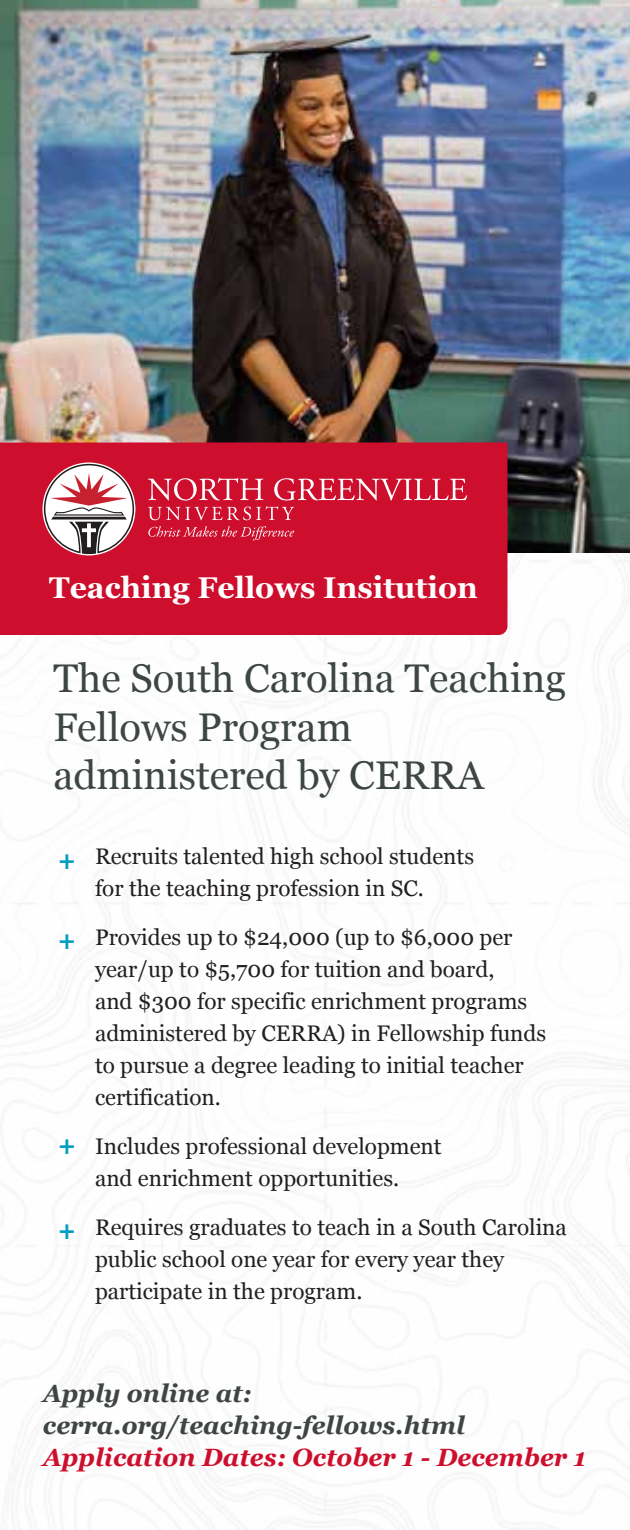
<style>
.page{position:relative;width:630px;height:1530px;background:#fff}
.page>*{position:absolute;margin:0;border:0;box-sizing:border-box;transform-origin:0 0}
.t1{font:40px/48.5px "Georgia";color:#3d4644}
.t2{font:700 30px "Georgia";color:#fff}
.t3{font:700 27.5px "Myriad Pro";color:#009ec2}
.t4{font:italic 700 25px/32px "Georgia";color:#3f4543}
.t5{font:italic 700 25px "Georgia";color:#ce0e2d}
.t6{font:22.5px/32px "Georgia";color:#231f20}
</style>
<div class="page">
<img style="left:0;top:0;width:630px;height:552px">
<div style="left:0;top:442px;width:507px;height:193px;background:#ce0e2d"></div>
<svg style="left:44px;top:464px;width:90px;height:90px"></svg>
<svg style="left:148px;top:526px;width:146px;height:14px;background:#d5324d"></svg>
<svg style="left:148px;top:478px;width:319px;height:42px;background:#d5334d"></svg>
<h2 class="t2" style="left:49px;top:565px;width:430px">Teaching Fellows Insitution</h2>
<h1 class="t1" style="left:53px;top:653px;width:514px">The South Carolina Teaching<br>Fellows Program administered by CERRA</h1>
<p class="t3" style="left:59px;top:842px;width:18px">+</p>
<p class="t3" style="left:59px;top:922px;width:18px">+</p>
<p class="t3" style="left:59px;top:1127px;width:18px">+</p>
<p class="t3" style="left:59px;top:1212px;width:18px">+</p>
<p class="t6" style="left:95px;top:840px;width:381px">Recruits talented high school students for the teaching profession in SC.</p>
<p class="t6" style="left:95px;top:921px;width:453px">Provides up to $24,000 (up to $6,000 per year/up to $5,700 for tuition and board,<br>and $300 for specific enrichment programs administered by CERRA) in Fellowship funds to pursue a degree leading to initial teacher certification.</p>
<p class="t6" style="left:95px;top:1130px;width:348px">Includes professional development and enrichment opportunities.</p>
<p class="t6" style="left:95px;top:1211px;width:473px">Requires graduates to teach in a South Carolina public school one year for every year they participate in the program.</p>
<p class="t4" style="left:43px;top:1377px;width:423px">Apply online at: cerra.org/teaching-fellows.html</p>
<p class="t5" style="left:43px;top:1439px;width:544px">Application Dates: October 1 - December 1</p>
</div>
